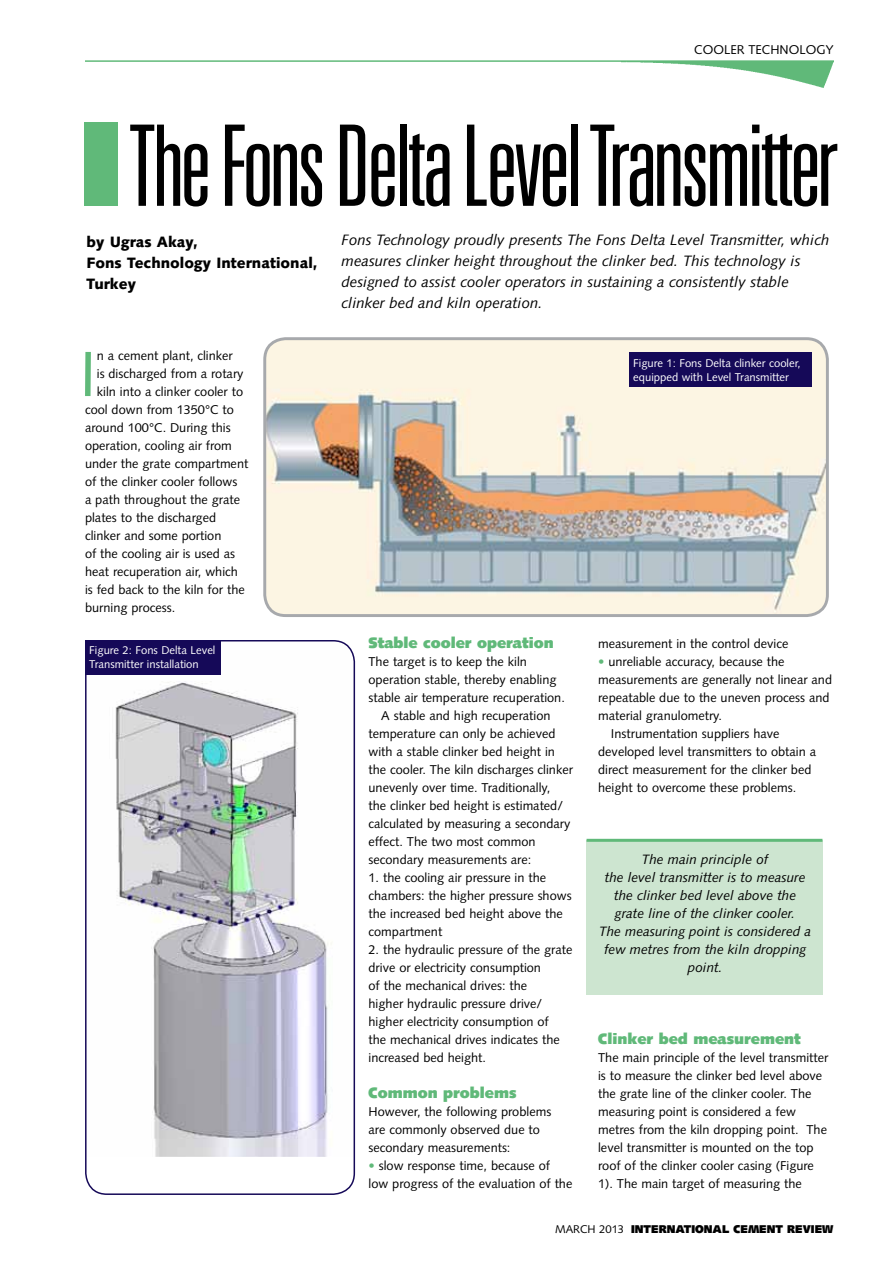
<style>
.page{position:relative;width:893px;height:1263px;background:#fff}
.page>*{position:absolute;margin:0;border:0;box-sizing:border-box;transform-origin:0 0}
.t1{font:300 ultra-condensed 112.5px "Univers";letter-spacing:-.035em;color:#000}
.t2{font:63.75px "Syntax";color:#60b979}
.t3{font:italic 15px/21px "Syntax";color:#000}
.t4{font:900 15px "Syntax";color:#60b979}
.t5{font:900 15px/21px "Syntax";color:#000}
.t6{font:italic 13.5px/18px "Syntax";color:#000;text-align:center}
.t7{font:12.75px/18px "Syntax";color:#000}
.t8{font:11.25px/13.5px "Syntax";color:#fff}
.t9{font:900 11.25px "Syntax";color:#000}
.s1{font-weight:900;font-stretch:normal;font-size:115.5px;color:#60b979}
.s2{color:#60b979}
.s3{font-weight:400}
</style>
<div class="page">
<img style="left:85px;top:60px;width:749px;height:28px">
<img style="left:267px;top:341px;width:558px;height:272px">
<div style="left:263px;top:337px;width:566px;height:280px;border:3px solid #a7a9ac;border-radius:21px"></div>
<img style="left:88px;top:641px;width:266px;height:516px">
<div style="left:85px;top:640px;width:270px;height:555px;border:2px solid #150958;border-radius:21px"></div>
<div style="left:85px;top:640px;width:136px;height:34px;background:#150958"></div>
<div style="left:586px;top:840px;width:236px;height:155px;background:#cde5d0"></div>
<hr style="left:587px;top:839px;width:235px;height:3px;background:#60b979">
<div style="left:629px;top:353px;width:183px;height:34px;background:#150958"></div>
<p class="t7" style="left:694px;top:41px;width:141px">COOLER TECHNOLOGY</p>
<h1 class="t1" style="left:78px;top:107px;width:763px"><span class="s1">I</span>The Fons Delta Level Transmitter</h1>
<p class="t5" style="left:87px;top:231px;width:233px">by Ugras Akay,<br>Fons Technology International,<br>Turkey</p>
<h2 class="t2" style="left:79px;top:336px;width:19px">I</h2>
<p class="t7" style="left:97px;top:347px;width:138px">n a cement plant, clinker</p>
<p class="t7" style="left:97px;top:365px;width:148px">is discharged from a rotary</p>
<p class="t7" style="left:97px;top:383px;width:148px">kiln into a clinker cooler to</p>
<p class="t7" style="left:85px;top:401px;width:150px">cool down from 1350°C to</p>
<p class="t7" style="left:85px;top:419px;width:147px">around 100°C. During this</p>
<p class="t7" style="left:85px;top:437px;width:148px">operation, cooling air from</p>
<p class="t7" style="left:85px;top:455px;width:165px">under the grate compartment</p>
<p class="t7" style="left:85px;top:473px;width:154px">of the clinker cooler follows</p>
<p class="t7" style="left:85px;top:491px;width:157px">a path throughout the grate</p>
<p class="t7" style="left:85px;top:509px;width:133px">plates to the discharged</p>
<p class="t7" style="left:85px;top:527px;width:138px">clinker and some portion</p>
<p class="t7" style="left:85px;top:545px;width:152px">of the cooling air is used as</p>
<p class="t7" style="left:85px;top:563px;width:154px">heat recuperation air, which</p>
<p class="t7" style="left:85px;top:581px;width:161px">is fed back to the kiln for the</p>
<p class="t7" style="left:85px;top:599px;width:92px">burning process.</p>
<p class="t8" style="left:89px;top:644px;width:128px">Figure 2: Fons Delta Level<br>Transmitter installation</p>
<p class="t3" style="left:342px;top:230px;width:489px">Fons Technology proudly presents The Fons Delta Level Transmitter, which measures clinker height throughout the clinker bed. This technology is designed to assist cooler operators in sustaining a consistently stable clinker bed and kiln operation.</p>
<p class="t8" style="left:633px;top:357px;width:169px">Figure 1: Fons Delta clinker cooler, equipped with Level Transmitter</p>
<p class="t4" style="left:369px;top:634px;width:187px">Stable cooler operation</p>
<p class="t7" style="left:369px;top:653px;width:160px">The target is to keep the kiln</p>
<p class="t7" style="left:369px;top:671px;width:189px">operation stable, thereby enabling</p>
<p class="t7" style="left:369px;top:689px;width:198px">stable air temperature recuperation.</p>
<p class="t7" style="left:381px;top:707px;width:171px">A stable and high recuperation</p>
<p class="t7" style="left:369px;top:725px;width:188px">temperature can only be achieved</p>
<p class="t7" style="left:369px;top:743px;width:188px">with a stable clinker bed height in</p>
<p class="t7" style="left:369px;top:761px;width:206px">the cooler. The kiln discharges clinker</p>
<p class="t7" style="left:369px;top:779px;width:183px">unevenly over time. Traditionally,</p>
<p class="t7" style="left:369px;top:797px;width:196px">the clinker bed height is estimated/</p>
<p class="t7" style="left:369px;top:815px;width:203px">calculated by measuring a secondary</p>
<p class="t7" style="left:369px;top:833px;width:168px">effect. The two most common</p>
<p class="t7" style="left:369px;top:851px;width:164px">secondary measurements are:</p>
<p class="t7" style="left:369px;top:869px;width:205px">1. the cooling air pressure in the chambers: the higher pressure shows the increased bed height above the compartment</p>
<p class="t7" style="left:369px;top:941px;width:205px">2. the hydraulic pressure of the grate drive or electricity consumption<br>of the mechanical drives: the<br>higher hydraulic pressure drive/ higher electricity consumption of<br>the mechanical drives indicates the increased bed height.</p>
<p class="t4" style="left:369px;top:1084px;width:150px">Common problems</p>
<p class="t7" style="left:369px;top:1103px;width:184px">However, the following problems are commonly observed due to secondary measurements:</p>
<p class="t7" style="left:369px;top:1157px;width:205px"><span class="s2">•</span> slow response time, because of low progress of the evaluation of the</p>
<p class="t7" style="left:598px;top:635px;width:192px">measurement in the control device</p>
<p class="t7" style="left:598px;top:653px;width:188px"><span class="s2">•</span> unreliable accuracy, because the</p>
<p class="t7" style="left:598px;top:671px;width:235px">measurements are generally not linear and</p>
<p class="t7" style="left:598px;top:689px;width:233px">repeatable due to the uneven process and</p>
<p class="t7" style="left:598px;top:707px;width:125px">material granulometry.</p>
<p class="t7" style="left:611px;top:725px;width:170px">Instrumentation suppliers have</p>
<p class="t7" style="left:598px;top:743px;width:219px">developed level transmitters to obtain a</p>
<p class="t7" style="left:598px;top:761px;width:215px">direct measurement for the clinker bed</p>
<p class="t7" style="left:598px;top:779px;width:200px">height to overcome these problems.</p>
<p class="t6" style="left:599px;top:850px;width:213px">The main principle of<br>the level transmitter is to measure the clinker bed level above the grate line of the clinker cooler.<br>The measuring point is considered a few metres from the kiln dropping point.</p>
<p class="t4" style="left:598px;top:1030px;width:204px">Clinker bed measurement</p>
<p class="t7" style="left:598px;top:1049px;width:232px">The main principle of the level transmitter is to measure the clinker bed level above the grate line of the clinker cooler. The measuring point is considered a few metres from the kiln dropping point. The level transmitter is mounted on the top roof of the clinker cooler casing (Figure 1). The main target of measuring the</p>
<p class="t9" style="left:555px;top:1222px;width:280px"><span class="s3">MARCH 2013</span> INTERNATIONAL CEMENT REVIEW</p>
</div>
